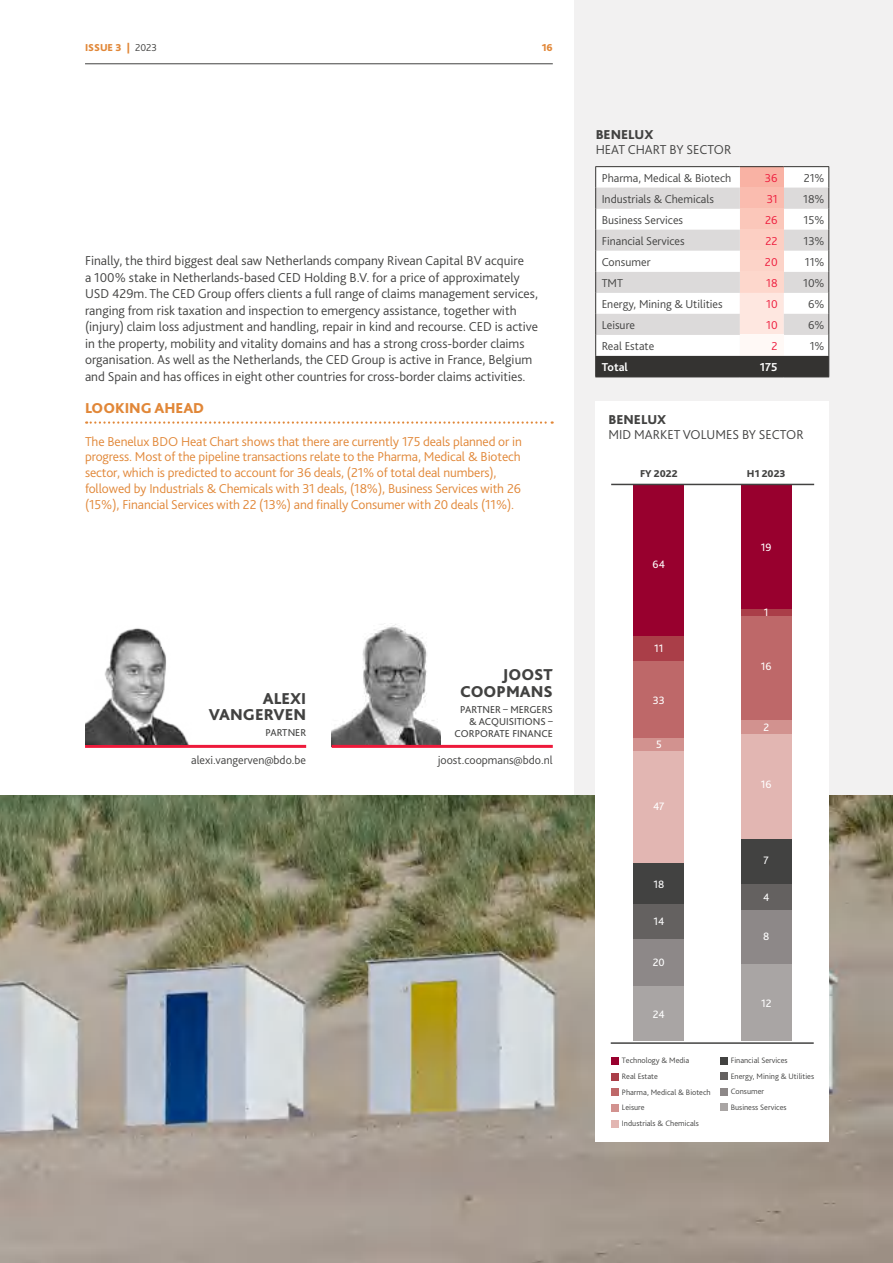
<style>
.page{position:relative;width:893px;height:1263px;background:#fff}
.page>*{position:absolute;margin:0;border:0;box-sizing:border-box;transform-origin:0 0}
.t1{font:800 16.5px/16.5px "Bliss Pro";color:#424241;text-align:right}
.t2{font:800 15px "Bliss Pro";color:#e18738}
.t3{font:300 13.5px/16.5px "Bliss Pro";color:#424241}
.t4{font:300 13.5px/15.8px "Bliss Pro";letter-spacing:-.01em;color:#e18738}
.t5{font:800 13.5px "Bliss Pro";color:#424241}
.t6{font:300 12px "Bliss Pro";color:#424241}
.t7{font:300 12px "Bliss Pro";color:#ee1a3b}
.t8{font:700 12px "Bliss Pro";color:#fff}
.t9{font:11.25px "Bliss Pro";color:#fff}
.t10{font:10.5px/12px "Bliss Pro";color:#424241;text-align:right}
.t11{font:800 10.5px "Bliss Pro";color:#e18738}
.t12{font:800 10.35px "Bliss Pro";color:#424241}
.t13{font:300 8.25px "Bliss Pro";color:#424241}
.s1{font-weight:300;color:#424241}
</style>
<div class="page">
<div style="left:574px;top:0;width:319px;height:842px;background:#f2f1f1"></div>
<img style="left:0;top:795px;width:893px;height:468px">
<svg style="left:86px;top:421px;width:467px;height:3px"></svg>
<div style="left:596px;top:401px;width:233px;height:740px;background:#fff"></div>
<hr style="left:595px;top:377px;width:145px;height:1px;background:#343331">
<hr style="left:740px;top:377px;width:44px;height:1px;background:#343331">
<hr style="left:784px;top:377px;width:45px;height:1px;background:#343331">
<hr style="left:595px;top:166px;width:145px;height:1px;background:#343331">
<hr style="left:740px;top:166px;width:44px;height:1px;background:#343331">
<hr style="left:784px;top:166px;width:45px;height:1px;background:#343331">
<svg style="left:595px;top:167px;width:234px;height:210px"></svg>
<div style="left:611px;top:1057px;width:8px;height:7px;background:#98002e"></div>
<div style="left:720px;top:1057px;width:7px;height:7px;background:#424241"></div>
<div style="left:611px;top:1088px;width:8px;height:8px;background:#be6869"></div>
<div style="left:611px;top:1073px;width:8px;height:8px;background:#aa3e48"></div>
<div style="left:720px;top:1072px;width:7px;height:8px;background:#646160"></div>
<div style="left:611px;top:1104px;width:8px;height:7px;background:#d2928f"></div>
<div style="left:720px;top:1088px;width:7px;height:7px;background:#8d8888"></div>
<div style="left:611px;top:1120px;width:8px;height:8px;background:#e2b6b2"></div>
<div style="left:720px;top:1103px;width:7px;height:8px;background:#a9a5a4"></div>
<div style="left:741px;top:963px;width:50px;height:78px;background:#a9a5a4"></div>
<div style="left:634px;top:986px;width:50px;height:55px;background:#a9a5a4"></div>
<div style="left:741px;top:910px;width:50px;height:53px;background:#8d8888"></div>
<div style="left:634px;top:939px;width:50px;height:47px;background:#8d8888"></div>
<div style="left:741px;top:883px;width:50px;height:27px;background:#646160"></div>
<div style="left:634px;top:904px;width:50px;height:35px;background:#646160"></div>
<div style="left:741px;top:838px;width:50px;height:45px;background:#424241"></div>
<div style="left:634px;top:863px;width:50px;height:41px;background:#424241"></div>
<div style="left:741px;top:734px;width:50px;height:104px;background:#e2b6b2"></div>
<div style="left:634px;top:750px;width:50px;height:113px;background:#e2b6b2"></div>
<div style="left:741px;top:720px;width:50px;height:14px;background:#d2928f"></div>
<div style="left:634px;top:738px;width:50px;height:12px;background:#d2928f"></div>
<div style="left:741px;top:615px;width:50px;height:105px;background:#be6869"></div>
<div style="left:634px;top:660px;width:50px;height:78px;background:#be6869"></div>
<div style="left:741px;top:609px;width:50px;height:6px;background:#aa3e48"></div>
<div style="left:634px;top:636px;width:50px;height:24px;background:#aa3e48"></div>
<div style="left:741px;top:484px;width:50px;height:125px;background:#98002e"></div>
<div style="left:634px;top:484px;width:50px;height:152px;background:#98002e"></div>
<hr style="left:611px;top:1042px;width:203px;height:2px;background:#424241">
<hr style="left:611px;top:484px;width:203px;height:1px;background:#424241">
<hr style="left:85px;top:745px;width:221px;height:3px;background:#ee1a3b">
<img style="left:85px;top:628px;width:108px;height:117px">
<img style="left:332px;top:623px;width:108px;height:122px">
<hr style="left:332px;top:745px;width:221px;height:3px;background:#ee1a3b">
<hr style="left:85px;top:63px;width:468px;height:1px;background:#424241">
<p class="t11" style="left:85px;top:42px;width:74px">ISSUE 3 | <span class="s1">2023</span></p>
<p class="t11" style="left:542px;top:42px;width:13px">16</p>
<p class="t3" style="left:85px;top:254px;width:454px">Finally, the third biggest deal saw Netherlands company Rivean Capital BV acquire<br>a 100% stake in Netherlands-based CED Holding B.V. for a price of approximately USD 429m. The CED Group offers clients a full range of claims management services, ranging from risk taxation and inspection to emergency assistance, together with (injury) claim loss adjustment and handling, repair in kind and recourse. CED is active in the property, mobility and vitality domains and has a strong cross-border claims organisation. As well as the Netherlands, the CED Group is active in France, Belgium and Spain and has offices in eight other countries for cross-border claims activities.</p>
<p class="t2" style="left:85px;top:400px;width:121px">LOOKING AHEAD</p>
<p class="t4" style="left:85px;top:434px;width:438px">The Benelux BDO Heat Chart shows that there are currently 175 deals planned or in progress. Most of the pipeline transactions relate to the Pharma, Medical &amp; Biotech sector, which is predicted to account for 36 deals, (21% of total deal numbers), followed by Industrials &amp; Chemicals with 31 deals, (18%), Business Services with 26 (15%), Financial Services with 22 (13%) and finally Consumer with 20 deals (11%).</p>
<p class="t1" style="left:209px;top:690px;width:99px">ALEXI<br>VANGERVEN</p>
<p class="t10" style="left:265px;top:728px;width:42px">PARTNER</p>
<p class="t6" style="left:191px;top:755px;width:117px">alexi.vangerven@bdo.be</p>
<p class="t1" style="left:460px;top:667px;width:94px">JOOST<br>COOPMANS</p>
<p class="t10" style="left:455px;top:704px;width:100px">PARTNER – MERGERS &amp; ACQUISITIONS –<br>CORPORATE FINANCE</p>
<p class="t6" style="left:438px;top:755px;width:117px">joost.coopmans@bdo.nl</p>
<p class="t5" style="left:596px;top:127px;width:59px">BENELUX</p>
<p class="t3" style="left:596px;top:142px;width:137px">HEAT CHART BY SECTOR</p>
<p class="t6" style="left:602px;top:172px;width:131px">Pharma, Medical &amp; Biotech</p>
<p class="t7" style="left:765px;top:172px;width:14px">36</p>
<p class="t6" style="left:804px;top:172px;width:22px">21%</p>
<p class="t6" style="left:602px;top:193px;width:114px">Industrials &amp; Chemicals</p>
<p class="t7" style="left:767px;top:193px;width:12px">31</p>
<p class="t6" style="left:803px;top:193px;width:23px">18%</p>
<p class="t6" style="left:602px;top:214px;width:83px">Business Services</p>
<p class="t7" style="left:765px;top:214px;width:14px">26</p>
<p class="t6" style="left:804px;top:214px;width:22px">15%</p>
<p class="t6" style="left:602px;top:236px;width:85px">Financial Services</p>
<p class="t7" style="left:765px;top:236px;width:14px">22</p>
<p class="t6" style="left:803px;top:236px;width:23px">13%</p>
<p class="t6" style="left:602px;top:257px;width:50px">Consumer</p>
<p class="t7" style="left:765px;top:257px;width:14px">20</p>
<p class="t6" style="left:805px;top:257px;width:21px">11%</p>
<p class="t6" style="left:602px;top:278px;width:23px">TMT</p>
<p class="t7" style="left:766px;top:278px;width:13px">18</p>
<p class="t6" style="left:803px;top:278px;width:23px">10%</p>
<p class="t6" style="left:602px;top:299px;width:122px">Energy, Mining &amp; Utilities</p>
<p class="t7" style="left:766px;top:299px;width:13px">10</p>
<p class="t6" style="left:808px;top:299px;width:18px">6%</p>
<p class="t6" style="left:602px;top:320px;width:35px">Leisure</p>
<p class="t7" style="left:766px;top:320px;width:13px">10</p>
<p class="t6" style="left:808px;top:320px;width:18px">6%</p>
<p class="t6" style="left:602px;top:341px;width:54px">Real Estate</p>
<p class="t7" style="left:772px;top:341px;width:8px">2</p>
<p class="t6" style="left:810px;top:341px;width:16px">1%</p>
<p class="t8" style="left:602px;top:361px;width:28px">Total</p>
<p class="t8" style="left:760px;top:361px;width:19px">175</p>
<p class="t5" style="left:608px;top:413px;width:59px">BENELUX</p>
<p class="t3" style="left:608px;top:427px;width:197px">MID MARKET VOLUMES BY SECTOR</p>
<p class="t12" style="left:640px;top:468px;width:39px">FY 2022</p>
<p class="t12" style="left:747px;top:468px;width:40px">H1 2023</p>
<p class="t9" style="left:653px;top:557px;width:14px">64</p>
<p class="t9" style="left:654px;top:641px;width:11px">11</p>
<p class="t9" style="left:653px;top:694px;width:13px">33</p>
<p class="t9" style="left:656px;top:737px;width:7px">5</p>
<p class="t9" style="left:653px;top:799px;width:13px">47</p>
<p class="t9" style="left:653px;top:877px;width:12px">18</p>
<p class="t9" style="left:653px;top:915px;width:12px">14</p>
<p class="t9" style="left:653px;top:955px;width:13px">20</p>
<p class="t9" style="left:653px;top:1008px;width:14px">24</p>
<p class="t9" style="left:761px;top:540px;width:12px">19</p>
<p class="t9" style="left:764px;top:606px;width:6px">1</p>
<p class="t9" style="left:761px;top:659px;width:12px">16</p>
<p class="t9" style="left:763px;top:720px;width:7px">2</p>
<p class="t9" style="left:761px;top:777px;width:12px">16</p>
<p class="t9" style="left:764px;top:854px;width:7px">7</p>
<p class="t9" style="left:763px;top:890px;width:8px">4</p>
<p class="t9" style="left:763px;top:930px;width:8px">8</p>
<p class="t9" style="left:761px;top:996px;width:12px">12</p>
<p class="t13" style="left:622px;top:1057px;width:69px">Technology &amp; Media</p>
<p class="t13" style="left:731px;top:1057px;width:59px">Financial Services</p>
<p class="t13" style="left:622px;top:1089px;width:90px">Pharma, Medical &amp; Biotech</p>
<p class="t13" style="left:622px;top:1073px;width:38px">Real Estate</p>
<p class="t13" style="left:731px;top:1073px;width:85px">Energy, Mining &amp; Utilities</p>
<p class="t13" style="left:622px;top:1104px;width:24px">Leisure</p>
<p class="t13" style="left:731px;top:1088px;width:35px">Consumer</p>
<p class="t13" style="left:731px;top:1104px;width:58px">Business Services</p>
<p class="t13" style="left:622px;top:1120px;width:79px">Industrials &amp; Chemicals</p>
</div>
